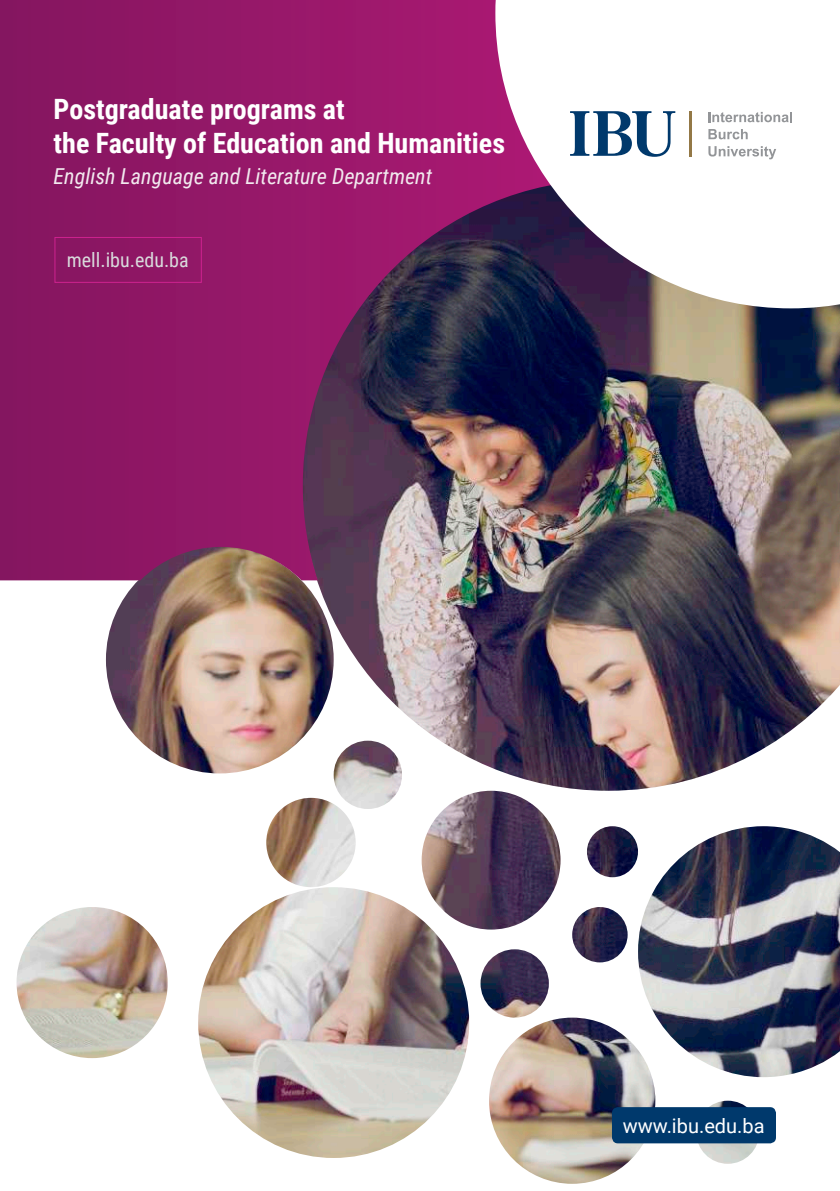
<style>
.page{position:relative;width:840px;height:1191px;background:#fff}
.page>*{position:absolute;margin:0;border:0;box-sizing:border-box;transform-origin:0 0}
.t1{font:700 28px/33.6px "Roboto Condensed";color:#fff}
.t2{font:italic 22px "Roboto Condensed";color:#f2eaef}
.t3{font:20px "Roboto Condensed";color:#d9dadc}
.t4{font:20px "Roboto";color:#fff}
</style>
<div class="page">
<img style="left:0;top:580px;width:839px;height:604px">
<img style="left:0;top:0;width:839px;height:580px">
<div style="left:54px;top:237px;width:148px;height:46px;border:1px solid #ce228f"></div>
<div style="left:611px;top:1107px;width:164px;height:36px;background:#00396c;border-radius:6px"></div>
<svg style="left:495px;top:0;width:344px;height:308px"></svg>
<svg style="left:708px;top:112px;width:83px;height:10px"></svg>
<svg style="left:708px;top:129px;width:39px;height:10px"></svg>
<svg style="left:708px;top:146px;width:67px;height:13px"></svg>
<hr style="left:689px;top:111px;width:2px;height:46px;background:#937846">
<svg style="left:569px;top:111px;width:106px;height:46px"></svg>
<p class="t1" style="left:54px;top:91px;width:452px">Postgraduate programs at<br>the Faculty of Education and Humanities</p>
<p class="t2" style="left:54px;top:160px;width:380px">English Language and Literature Department</p>
<p class="t3" style="left:67px;top:246px;width:123px">mell.ibu.edu.ba</p>
<p class="t4" style="left:622px;top:1111px;width:143px">www.ibu.edu.ba</p>
</div>
